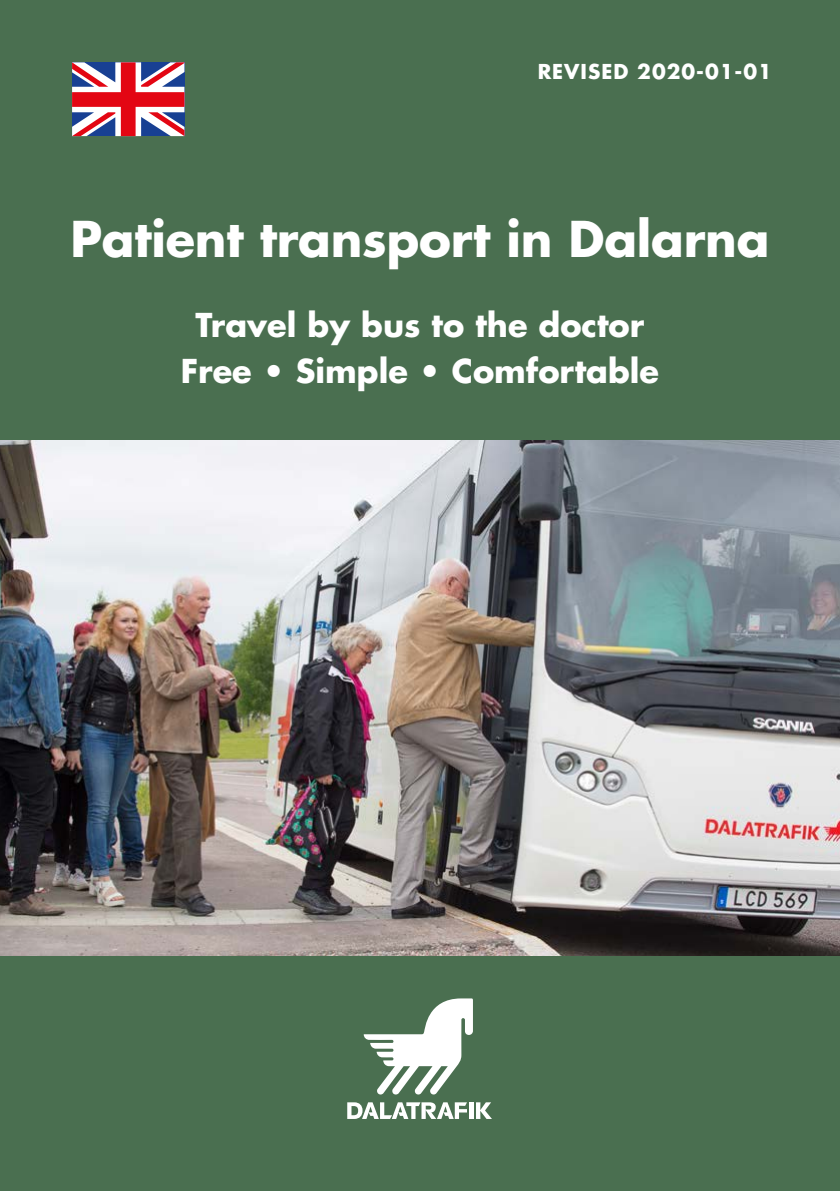
<style>
.page{position:relative;width:840px;height:1191px;background:#fff}
.page>*{position:absolute;margin:0;border:0;box-sizing:border-box;transform-origin:0 0}
.t1{font:700 48px "Futura Std";letter-spacing:-.005em;color:#fff}
.t2{font:700 32px/46px "Futura Std";color:#fff;text-align:center}
.t3{font:700 20px "Futura Std";letter-spacing:.05em;color:#fff}
</style>
<div class="page">
<div style="left:0;top:0;width:839px;height:1191px;background:#4a6f50"></div>
<svg style="left:72px;top:62px;width:112px;height:74px;background:#c17289"></svg>
<hr style="left:469px;top:1102px;width:4px;height:17px;background:#fff">
<svg style="left:476px;top:1102px;width:15px;height:17px"></svg>
<svg style="left:347px;top:1102px;width:119px;height:17px"></svg>
<svg style="left:363px;top:998px;width:109px;height:97px"></svg>
<img style="left:0;top:441px;width:839px;height:514px">
<p class="t3" style="left:537px;top:58px;width:235px">REVISED 2020-01-01</p>
<h1 class="t1" style="left:70px;top:207px;width:700px">Patient transport in Dalarna</h1>
<p class="t2" style="left:181px;top:301px;width:479px">Travel by bus to the doctor<br>Free • Simple • Comfortable</p>
</div>
